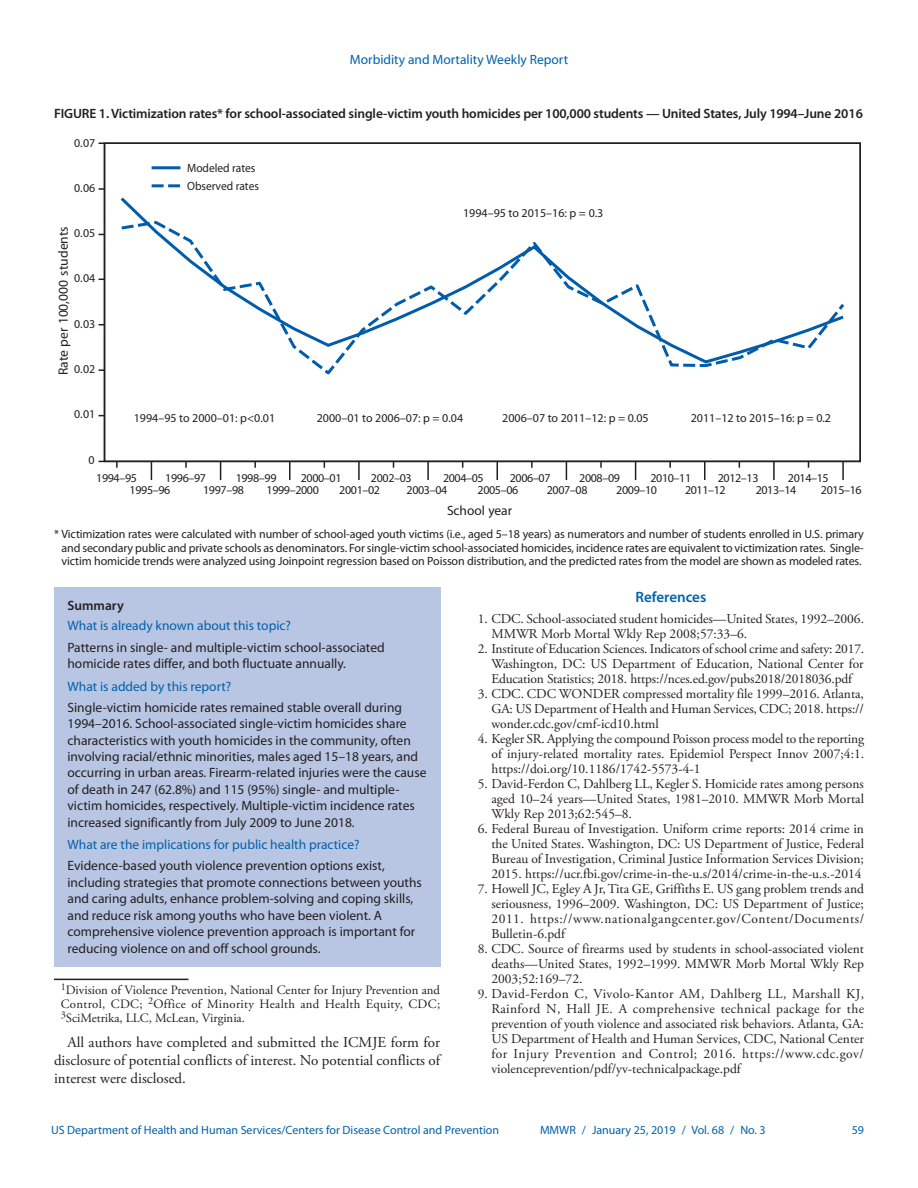
<style>
.page{position:relative;width:918px;height:1188px;background:#fff}
.page>*{position:absolute;margin:0;border:0;box-sizing:border-box;transform-origin:0 0}
.Conflict_of_Interest{font:15px/18px "Adobe Garamond Pro";color:#231f20;text-align:justify}
.Ref_Title{font:600 15px "Myriad Pro";color:#0161ab}
.References{font:13.5px/15px "Adobe Garamond Pro";color:#231f20;text-align:justify}
.Summary_Box_Text{font:13.5px/16.5px "Myriad Pro";color:#231f20}
.Summary_Box_Heading{font:13.5px "Myriad Pro";color:#0161ab}
.Figure_Title{font:600 13.5px "Myriad Pro";letter-spacing:-.01em;color:#231f20}
.Author_Affiliations{font:12.75px/14.2px "Adobe Garamond Pro";color:#231f20;text-align:justify}
.Figure_Footnote{font:12px/13.5px "Myriad Pro";letter-spacing:-.01em;color:#231f20;text-align:justify}
.Figure_Footnote-2{font:12px/12px "Myriad Pro";letter-spacing:-.03em;color:#231f20}
.t1{font:12px "Myriad Pro";color:#0161ab}
.Figure_Footnote-3{font:12px/18px "Myriad Pro";letter-spacing:-.01em;color:#231f20;scale:.95 1}
</style>
<div class="page">
<hr style="left:54px;top:979px;width:134px;height:1px;background:#231f20">
<hr style="left:152px;top:166px;width:28px;height:3px;background:#015dab">
<svg style="left:152px;top:184px;width:28px;height:3px"></svg>
<svg style="left:120px;top:197px;width:725px;height:168px"></svg>
<div style="left:104px;top:143px;width:757px;height:319px;border:2px solid #231f20"></div>
<svg style="left:773px;top:462px;width:2px;height:18px"></svg>
<svg style="left:704px;top:462px;width:2px;height:18px"></svg>
<svg style="left:669px;top:462px;width:2px;height:6px"></svg>
<svg style="left:635px;top:462px;width:1px;height:18px"></svg>
<svg style="left:600px;top:462px;width:2px;height:6px"></svg>
<svg style="left:566px;top:462px;width:1px;height:18px"></svg>
<svg style="left:531px;top:462px;width:2px;height:6px"></svg>
<svg style="left:497px;top:462px;width:1px;height:18px"></svg>
<svg style="left:427px;top:462px;width:2px;height:18px"></svg>
<svg style="left:358px;top:462px;width:2px;height:18px"></svg>
<svg style="left:289px;top:462px;width:2px;height:18px"></svg>
<svg style="left:254px;top:462px;width:2px;height:6px"></svg>
<svg style="left:220px;top:462px;width:1px;height:18px"></svg>
<svg style="left:185px;top:462px;width:2px;height:6px"></svg>
<svg style="left:151px;top:462px;width:1px;height:18px"></svg>
<svg style="left:116px;top:462px;width:2px;height:6px"></svg>
<svg style="left:842px;top:462px;width:2px;height:18px"></svg>
<div style="left:54px;top:587px;width:386px;height:379px;background:#b8c6e3"></div>
<p class="Summary_Box_Heading" style="left:350px;top:52px;width:220px">Morbidity and Mortality Weekly Report</p>
<p class="Figure_Title" style="left:54px;top:106px;width:810px">FIGURE 1. Victimization rates* for school-associated single-victim youth homicides per 100,000 students — United States, July 1994–June 2016</p>
<p class="Figure_Footnote" style="left:74px;top:136px;width:23px">0.07</p>
<p class="Figure_Footnote" style="left:74px;top:181px;width:23px">0.06</p>
<p class="Summary_Box_Text" style="left:55px;top:375px;width:150px;rotate:-90deg">Rate per 100,000 students</p>
<p class="Figure_Footnote" style="left:74px;top:227px;width:23px">0.05</p>
<p class="Figure_Footnote" style="left:74px;top:272px;width:23px">0.04</p>
<p class="Figure_Footnote" style="left:74px;top:317px;width:23px">0.03</p>
<p class="Figure_Footnote" style="left:74px;top:363px;width:23px">0.02</p>
<p class="Figure_Footnote" style="left:74px;top:408px;width:23px">0.01</p>
<p class="Figure_Footnote" style="left:88px;top:453px;width:8px">0</p>
<p class="Figure_Footnote-3" style="left:187px;top:159px;width:77px">Modeled rates<br>Observed rates</p>
<p class="Figure_Footnote" style="left:463px;top:207px;width:142px">1994–95 to 2015–16: p = 0.3</p>
<p class="Figure_Footnote" style="left:134px;top:411px;width:143px">1994–95 to 2000–01: p&lt;0.01</p>
<p class="Figure_Footnote" style="left:317px;top:411px;width:148px">2000–01 to 2006–07: p = 0.04</p>
<p class="Figure_Footnote" style="left:502px;top:411px;width:148px">2006–07 to 2011–12: p = 0.05</p>
<p class="Figure_Footnote" style="left:691px;top:411px;width:142px">2011–12 to 2015–16: p = 0.2</p>
<p class="Figure_Footnote" style="left:96px;top:471px;width:42px">1994–95</p>
<p class="Figure_Footnote-2" style="left:130px;top:472px;width:78px;text-indent:36px">1996–97<br>1995–96</p>
<p class="Figure_Footnote-2" style="left:203px;top:472px;width:75px;text-indent:33px">1998–99<br>1997–98</p>
<p class="Figure_Footnote-2" style="left:267px;top:472px;width:77px;text-indent:34px">2000–01<br>1999–2000</p>
<p class="Figure_Footnote-2" style="left:339px;top:472px;width:74px;text-indent:32px">2002–03<br>2001–02</p>
<p class="Figure_Footnote-2" style="left:407px;top:472px;width:79px;text-indent:36px">2004–05<br>2003–04</p>
<p class="Figure_Footnote-2" style="left:478px;top:472px;width:75px;text-indent:32px">2006–07<br>2005–06</p>
<p class="Figure_Footnote-2" style="left:547px;top:472px;width:75px;text-indent:33px">2008–09<br>2007–08</p>
<p class="Figure_Footnote-2" style="left:616px;top:472px;width:76px;text-indent:34px">2010–11<br>2009–10</p>
<p class="Figure_Footnote-2" style="left:685px;top:472px;width:75px;text-indent:33px">2012–13<br>2011–12</p>
<p class="Figure_Footnote-2" style="left:756px;top:472px;width:75px;text-indent:32px">2014–15<br>2013–14</p>
<p class="Figure_Footnote" style="left:821px;top:483px;width:42px">2015–16</p>
<p class="Summary_Box_Text" style="left:447px;top:502px;width:66px">School year</p>
<p class="Figure_Footnote" style="left:62px;top:528px;width:804px;text-indent:-8px">* Victimization rates were calculated with number of school-aged youth victims (i.e., aged 5–18 years) as numerators and number of students enrolled in U.S. primary and secondary public and private schools as denominators. For single-victim school-associated homicides, incidence rates are equivalent to victimization rates. Single&shy;victim homicide trends were analyzed using Joinpoint regression based on Poisson distribution, and the predicted rates from the model are shown as modeled rates.</p>
<p class="Figure_Title" style="left:68px;top:598px;width:58px">Summary</p>
<h1 class="Summary_Box_Heading" style="left:68px;top:619px;width:225px">What is already known about this topic?</h1>
<p class="Summary_Box_Text" style="left:68px;top:639px;width:319px">Patterns in single- and multiple-victim school-associated homicide rates differ, and both fluctuate annually.</p>
<h1 class="Summary_Box_Heading" style="left:68px;top:679px;width:165px">What is added by this report?</h1>
<p class="Summary_Box_Text" style="left:68px;top:699px;width:360px">Single-victim homicide rates remained stable overall during 1994–2016. School-associated single-victim homicides share characteristics with youth homicides in the community, often involving racial/ethnic minorities, males aged 15–18 years, and occurring in urban areas. Firearm-related injuries were the cause of death in 247 (62.8%) and 115 (95%) single- and multiple&shy;victim homicides, respectively. Multiple-victim incidence rates increased significantly from July 2009 to June 2018.</p>
<h1 class="Summary_Box_Heading" style="left:68px;top:838px;width:294px">What are the implications for public health practice?</h1>
<p class="Summary_Box_Text" style="left:68px;top:858px;width:356px">Evidence-based youth violence prevention options exist, including strategies that promote connections between youths and caring adults, enhance problem-solving and coping skills, and reduce risk among youths who have been violent. A comprehensive violence prevention approach is important for reducing violence on and off school grounds.</p>
<h1 class="Ref_Title" style="left:636px;top:588px;width:72px">References</h1>
<p class="References" style="left:491px;top:612px;width:374px;text-indent:-14px">1. CDC. School-associated student homicides—United States, 1992–2006.<br>MMWR Morb Mortal Wkly Rep 2008;57:33–6.</p>
<p class="References" style="left:491px;top:642px;width:374px;text-indent:-14px">2. Institute of Education Sciences. Indicators of school crime and safety: 2017.<br>Washington, DC: US Department of Education, National Center for Education Statistics; 2018. https://nces.ed.gov/pubs2018/2018036.pdf</p>
<p class="References" style="left:491px;top:687px;width:374px;text-indent:-14px">3. CDC. CDC WONDER compressed mortality file 1999–2016. Atlanta, GA: US Department of Health and Human Services, CDC; 2018. https:// wonder.cdc.gov/cmf-icd10.html</p>
<p class="References" style="left:491px;top:732px;width:374px;text-indent:-14px">4. Kegler SR. Applying the compound Poisson process model to the reporting of injury-related mortality rates. Epidemiol Perspect Innov 2007;4:1. https://doi.org/10.1186/1742-5573-4-1</p>
<p class="References" style="left:491px;top:777px;width:374px;text-indent:-14px">5. David-Ferdon C, Dahlberg LL, Kegler S. Homicide rates among persons aged 10–24 years—United States, 1981–2010. MMWR Morb Mortal Wkly Rep 2013;62:545–8.</p>
<p class="References" style="left:491px;top:822px;width:374px;text-indent:-14px">6. Federal Bureau of Investigation. Uniform crime reports: 2014 crime in the United States. Washington, DC: US Department of Justice, Federal Bureau of Investigation, Criminal Justice Information Services Division; 2015. https://ucr.fbi.gov/crime-in-the-u.s/2014/crime-in-the-u.s.-2014</p>
<p class="References" style="left:491px;top:882px;width:374px;text-indent:-14px">7. Howell JC, Egley A Jr, Tita GE, Griffiths E. US gang problem trends and seriousness, 1996–2009. Washington, DC: US Department of Justice; 2011. https://www.nationalgangcenter.gov/Content/Documents/ Bulletin-6.pdf</p>
<p class="References" style="left:491px;top:942px;width:374px;text-indent:-14px">8. CDC. Source of firearms used by students in school-associated violent deaths—United States, 1992–1999. MMWR Morb Mortal Wkly Rep 2003;52:169–72.</p>
<p class="References" style="left:491px;top:987px;width:374px;text-indent:-14px">9. David-Ferdon C, Vivolo-Kantor AM, Dahlberg LL, Marshall KJ, Rainford N, Hall JE. A comprehensive technical package for the prevention of youth violence and associated risk behaviors. Atlanta, GA:<br>US Department of Health and Human Services, CDC, National Center for Injury Prevention and Control; 2016. https://www.cdc.gov/ violenceprevention/pdf/yv-technicalpackage.pdf</p>
<p class="Author_Affiliations" style="left:61px;top:983px;width:381px"><sup>1</sup>Division of Violence Prevention, National Center for Injury Prevention and Control, CDC; <sup>2</sup>Office of Minority Health and Health Equity, CDC; <sup>3</sup>SciMetrika, LLC, McLean, Virginia.</p>
<p class="Conflict_of_Interest" style="left:54px;top:1034px;width:388px;text-indent:14px">All authors have completed and submitted the ICMJE form for disclosure of potential conflicts of interest. No potential conflicts of interest were disclosed.</p>
<p class="t1" style="left:51px;top:1123px;width:450px">US Department of Health and Human Services/Centers for Disease Control and Prevention</p>
<p class="t1" style="left:540px;top:1124px;width:227px">MMWR / January 25, 2019 / Vol. 68 / No. 3</p>
<p class="t1" style="left:852px;top:1124px;width:14px">59</p>
</div>
